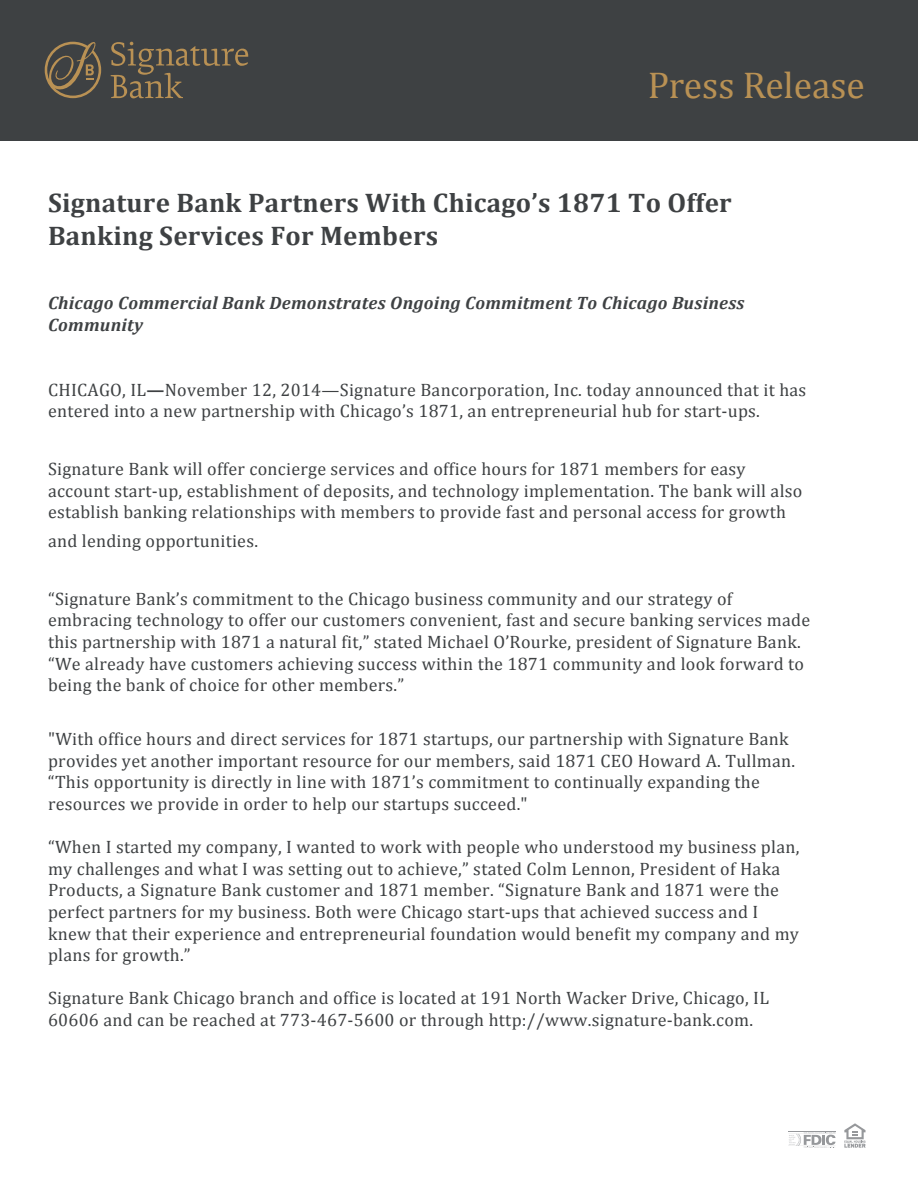
<style>
.page{position:relative;width:918px;height:1188px;background:#fff}
.page>*{position:absolute;margin:0;border:0;box-sizing:border-box;transform-origin:0 0}
.t1{font:37.5px "Cambria";color:#b99154}
.t2{font:700 27px/32.4px "Cambria";letter-spacing:.01em;color:#3e4143}
.t3{font:18px/21.6px "Cambria";letter-spacing:.015em;color:#3e4143}
.t4{font:italic 700 18px/21.6px "Cambria";letter-spacing:.015em;color:#3e4143}
.s1{font-weight:700}
</style>
<div class="page">
<div style="left:0;top:0;width:918px;height:140px;background:#3e4143"></div>
<hr style="left:788px;top:1131px;width:48px;height:1px;background:#96989b">
<svg style="left:788px;top:1132px;width:48px;height:16px"></svg>
<svg style="left:844px;top:1123px;width:22px;height:25px"></svg>
<svg style="left:111px;top:42px;width:137px;height:56px"></svg>
<svg style="left:45px;top:42px;width:56px;height:56px"></svg>
<p class="t1" style="left:648px;top:63px;width:219px">Press Release</p>
<p class="t2" style="left:48px;top:186px;width:685px">Signature Bank Partners With Chicago’s 1871 To Offer<br>Banking Services For Members</p>
<p class="t4" style="left:48px;top:292px;width:698px">Chicago Commercial Bank Demonstrates Ongoing Commitment To Chicago Business<br>Community</p>
<p class="t3" style="left:48px;top:379px;width:760px">CHICAGO, IL<span class="s1">—</span>November 12, 2014—Signature Bancorporation, Inc. today announced that it has entered into a new partnership with Chicago’s 1871, an entrepreneurial hub for start-ups.</p>
<p class="t3" style="left:48px;top:458px;width:756px">Signature Bank will offer concierge services and office hours for 1871 members for easy account start-up, establishment of deposits, and technology implementation. The bank will also establish banking relationships with members to provide fast and personal access for growth</p>
<p class="t3" style="left:48px;top:530px;width:212px">and lending opportunities.</p>
<p class="t3" style="left:48px;top:588px;width:764px">“Signature Bank’s commitment to the Chicago business community and our strategy of embracing technology to offer our customers convenient, fast and secure banking services made this partnership with 1871 a natural fit,” stated Michael O’Rourke, president of Signature Bank. “We already have customers achieving success within the 1871 community and look forward to being the bank of choice for other members.”</p>
<p class="t3" style="left:48px;top:728px;width:749px">"With office hours and direct services for 1871 startups, our partnership with Signature Bank provides yet another important resource for our members, said 1871 CEO Howard A. Tullman. “This opportunity is directly in line with 1871’s commitment to continually expanding the resources we provide in order to help our startups succeed."</p>
<p class="t3" style="left:48px;top:836px;width:753px">“When I started my company, I wanted to work with people who understood my business plan, my challenges and what I was setting out to achieve,” stated Colm Lennon, President of Haka Products, a Signature Bank customer and 1871 member. “Signature Bank and 1871 were the perfect partners for my business. Both were Chicago start-ups that achieved success and I knew that their experience and entrepreneurial foundation would benefit my company and my plans for growth.”</p>
<p class="t3" style="left:48px;top:987px;width:723px">Signature Bank Chicago branch and office is located at 191 North Wacker Drive, Chicago, IL<br>60606 and can be reached at 773-467-5600 or through http://www.signature-bank.com.</p>
</div>
